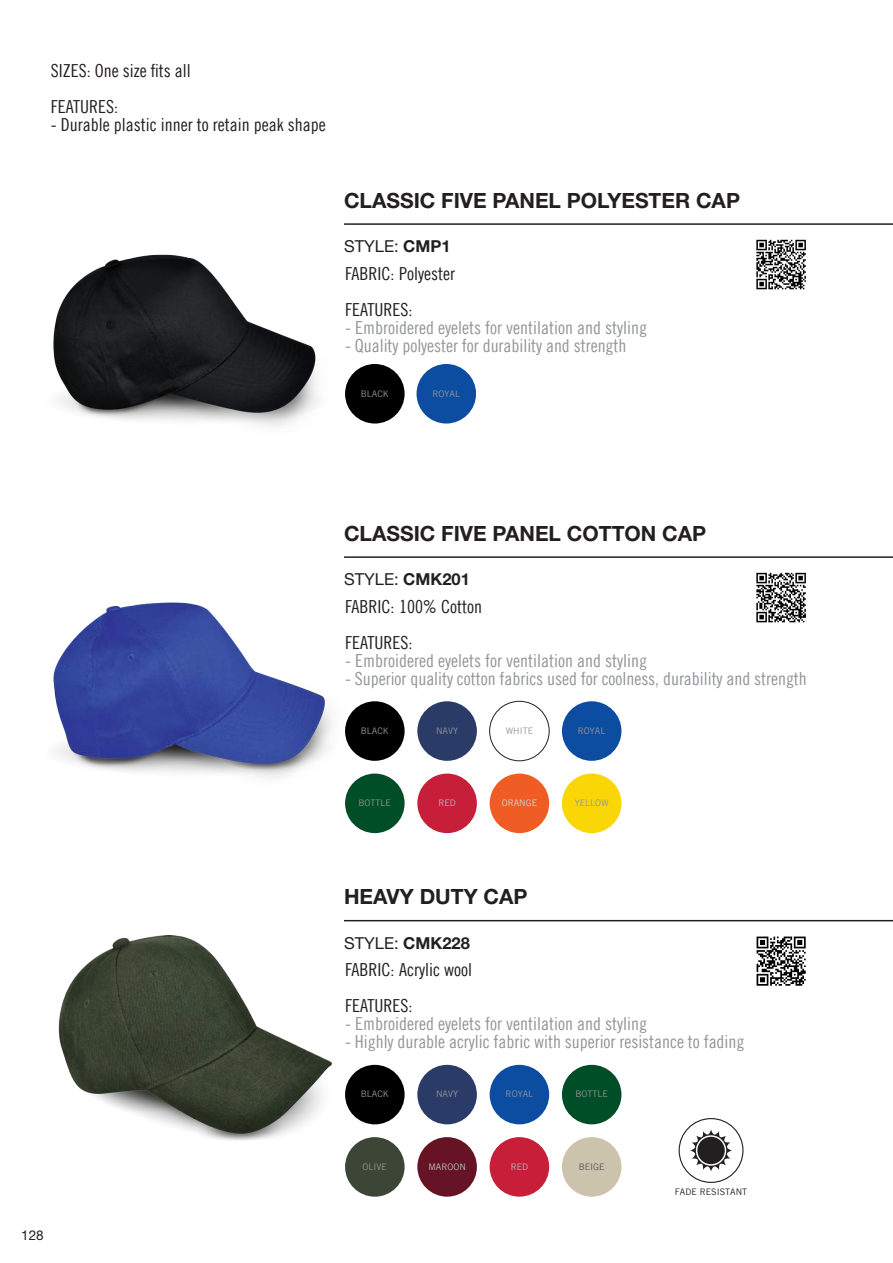
<style>
.page{position:relative;width:893px;height:1263px;background:#fff}
.page>*{position:absolute;margin:0;border:0;box-sizing:border-box;transform-origin:0 0}
.t1{font:700 21px "Helvetica Neue LT Std";color:#231f20}
.t2{font:18px "Trade Gothic LT Std Cn 18";letter-spacing:-.005em;color:#939598}
.t3{font:18px/36px "Trade Gothic LT Std Cn 18";color:#231f20}
.t4{font:16.5px "Helvetica Neue LT Std";color:#231f20}
.t5{font:13.5px "Helvetica Neue LT Std";color:#231f20}
.t6{font:italic 9px "Trade Gothic";color:#939598}
.t7{font:italic 9px "Trade Gothic";color:#231f20}
.t8{font:italic 9px "Trade Gothic";color:#b4b5b8}
.t9{font:italic 9px "Trade Gothic";color:#d1d2d4}
.t10{font:italic 9px "Trade Gothic";color:#bcbdc0}
.t11{font:italic 9px "Trade Gothic";color:#57585a}
.s1{font-weight:700}
</style>
<div class="page">
<img style="left:53px;top:254px;width:265px;height:173px">
<hr style="left:344px;top:223px;width:549px;height:2px;background:#231f20">
<div style="left:345px;top:364px;width:60px;height:59px;background:#000001;border-radius:50%"></div>
<div style="left:416px;top:364px;width:60px;height:59px;background:#0d4da1;border-radius:50%"></div>
<svg style="left:756px;top:239px;width:50px;height:51px"></svg>
<svg style="left:756px;top:240px;width:50px;height:49px"></svg>
<hr style="left:344px;top:556px;width:549px;height:2px;background:#231f20">
<svg style="left:756px;top:572px;width:50px;height:51px"></svg>
<svg style="left:756px;top:573px;width:50px;height:49px"></svg>
<div style="left:345px;top:701px;width:60px;height:60px;background:#000001;border-radius:50%"></div>
<div style="left:417px;top:701px;width:60px;height:60px;background:#2a3b67;border-radius:50%"></div>
<div style="left:562px;top:701px;width:59px;height:60px;background:#0d4da1;border-radius:50%"></div>
<div style="left:489px;top:701px;width:60px;height:60px;border:1px solid #231f20;border-radius:50%"></div>
<div style="left:345px;top:773px;width:60px;height:60px;background:#004e27;border-radius:50%"></div>
<div style="left:417px;top:773px;width:60px;height:60px;background:#c71f3a;border-radius:50%"></div>
<div style="left:490px;top:773px;width:59px;height:60px;background:#f05d24;border-radius:50%"></div>
<div style="left:562px;top:773px;width:59px;height:60px;background:#fad606;border-radius:50%"></div>
<img style="left:53px;top:602px;width:297px;height:176px">
<svg style="left:756px;top:936px;width:1px;height:50px"></svg>
<svg style="left:757px;top:936px;width:49px;height:50px"></svg>
<hr style="left:344px;top:920px;width:549px;height:1px;background:#231f20">
<div style="left:562px;top:1065px;width:59px;height:59px;background:#004e27;border-radius:50%"></div>
<div style="left:345px;top:1065px;width:60px;height:59px;background:#000001;border-radius:50%"></div>
<div style="left:417px;top:1065px;width:60px;height:59px;background:#2a3b67;border-radius:50%"></div>
<div style="left:490px;top:1065px;width:59px;height:59px;background:#0d4da1;border-radius:50%"></div>
<div style="left:490px;top:1137px;width:59px;height:60px;background:#c71f3a;border-radius:50%"></div>
<div style="left:417px;top:1137px;width:60px;height:60px;background:#661325;border-radius:50%"></div>
<div style="left:562px;top:1137px;width:59px;height:60px;background:#cbc3ab;border-radius:50%"></div>
<div style="left:345px;top:1137px;width:60px;height:60px;background:#3d4636;border-radius:50%"></div>
<img style="left:58px;top:935px;width:295px;height:213px">
<div style="left:679px;top:1118px;width:64px;height:65px;border:1px solid #231f20;border-radius:50%"></div>
<svg style="left:690px;top:1129px;width:42px;height:42px"></svg>
<p class="t3" style="left:51px;top:53px;width:141px">SIZES: One size fits all<br>FEATURES:</p>
<p class="t3" style="left:51px;top:107px;width:276px">- Durable plastic inner to retain peak shape</p>
<p class="t1" style="left:344px;top:187px;width:397px">CLASSIC FIVE PANEL POLYESTER CAP</p>
<p class="t4" style="left:344px;top:236px;width:108px">STYLE: <span class="s1">CMP1</span></p>
<p class="t3" style="left:345px;top:255px;width:111px">FABRIC: Polyester<br>FEATURES:</p>
<p class="t2" style="left:345px;top:316px;width:303px">- Embroidered eyelets for ventilation and styling</p>
<p class="t2" style="left:345px;top:334px;width:283px">- Quality polyester for durability and strength</p>
<p class="t6" style="left:361px;top:388px;width:30px">BLACK</p>
<p class="t6" style="left:433px;top:388px;width:29px">ROYAL</p>
<p class="t5" style="left:21px;top:1227px;width:24px">128</p>
<p class="t1" style="left:344px;top:520px;width:364px">CLASSIC FIVE PANEL COTTON CAP</p>
<p class="t4" style="left:344px;top:569px;width:127px">STYLE: <span class="s1">CMK201</span></p>
<p class="t3" style="left:345px;top:588px;width:138px">FABRIC: 100% Cotton<br>FEATURES:</p>
<p class="t2" style="left:345px;top:649px;width:303px">- Embroidered eyelets for ventilation and styling</p>
<p class="t2" style="left:345px;top:667px;width:463px">- Superior quality cotton fabrics used for coolness, durability and strength</p>
<p class="t6" style="left:361px;top:725px;width:30px">BLACK</p>
<p class="t6" style="left:436px;top:725px;width:24px">NAVY</p>
<p class="t6" style="left:506px;top:725px;width:29px">WHITE</p>
<p class="t6" style="left:578px;top:725px;width:29px">ROYAL</p>
<p class="t6" style="left:359px;top:797px;width:34px">BOTTLE</p>
<p class="t8" style="left:438px;top:797px;width:19px">RED</p>
<p class="t9" style="left:502px;top:797px;width:37px">ORANGE</p>
<p class="t6" style="left:575px;top:797px;width:36px">YELLOW</p>
<p class="t1" style="left:344px;top:884px;width:185px">HEAVY DUTY CAP</p>
<p class="t4" style="left:344px;top:933px;width:127px">STYLE: <span class="s1">CMK228</span></p>
<p class="t3" style="left:345px;top:951px;width:128px">FABRIC: Acrylic wool<br>FEATURES:</p>
<p class="t2" style="left:345px;top:1013px;width:303px">- Embroidered eyelets for ventilation and styling</p>
<p class="t2" style="left:345px;top:1031px;width:401px">- Highly durable acrylic fabric with superior resistance to fading</p>
<p class="t6" style="left:361px;top:1089px;width:30px">BLACK</p>
<p class="t6" style="left:436px;top:1089px;width:24px">NAVY</p>
<p class="t6" style="left:506px;top:1089px;width:29px">ROYAL</p>
<p class="t6" style="left:575px;top:1089px;width:34px">BOTTLE</p>
<p class="t6" style="left:363px;top:1161px;width:26px">OLIVE</p>
<p class="t10" style="left:428px;top:1161px;width:39px">MAROON</p>
<p class="t8" style="left:511px;top:1161px;width:19px">RED</p>
<p class="t11" style="left:579px;top:1161px;width:28px">BEIGE</p>
<p class="t7" style="left:675px;top:1186px;width:74px">FADE RESISTANT</p>
</div>
